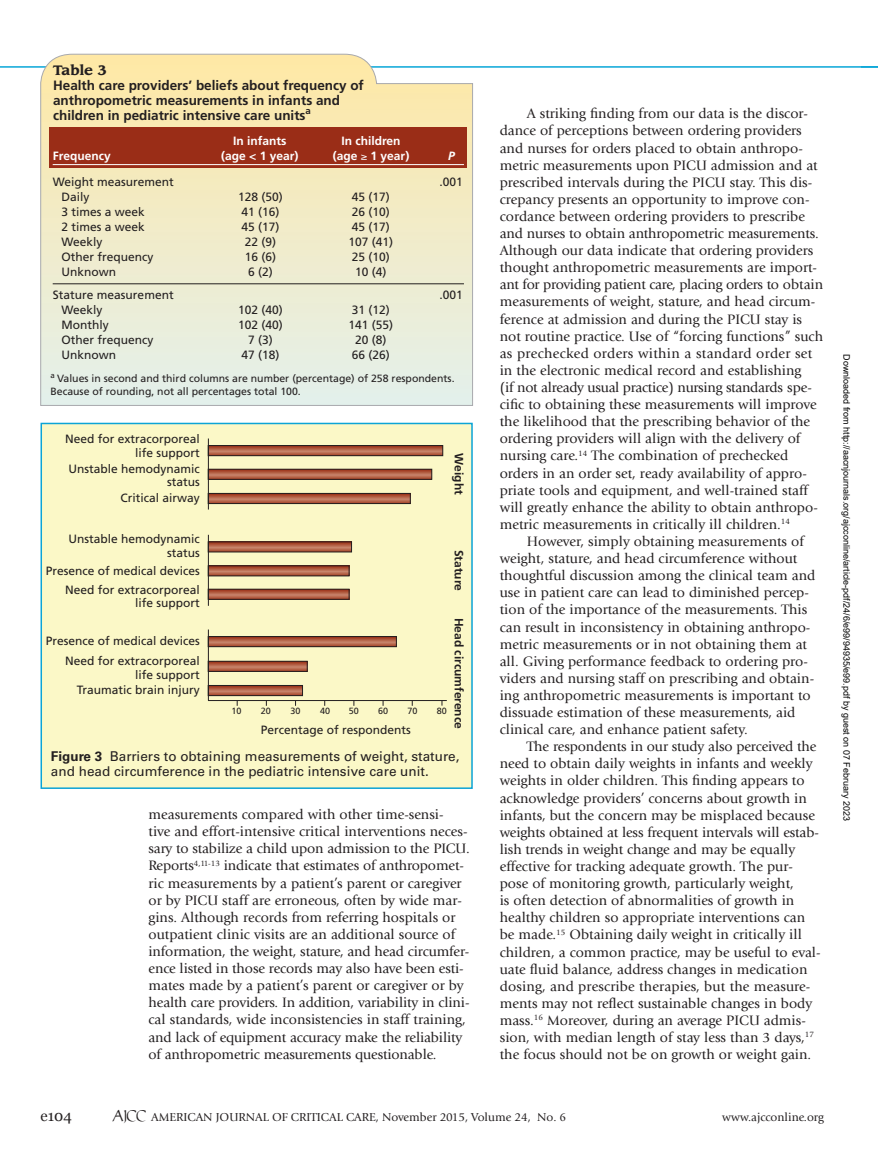
<style>
.page{position:relative;width:878px;height:1175px;background:#fff}
.page>*{position:absolute;margin:0;border:0;box-sizing:border-box;transform-origin:0 0}
.t1{font:15px "Georgia";color:#231f20}
.t2{font:14.25px/17.1px "Giovanni Std";color:#231f20}
.t3{font:700 13.5px/15px "Frutiger";color:#231f20}
.t4{font:13.5px/15px "Univers LT Std";color:#231f20}
.t5{font:700 13.5px "Leawood Std";color:#231f20}
.t6{font:12px/15px "Frutiger";color:#231f20;text-align:right}
.t7{font:12px "Giovanni Std";color:#231f20}
.t8{font:700 12px/15px "Frutiger";color:#fff;text-align:center}
.t9{font:700 12px "Frutiger";color:#231f20}
.t10{font:italic 700 12px "Frutiger";color:#fff}
.t11{font:10.5px/12.6px "Frutiger";color:#231f20}
.t12{font:9px "Arial";color:#000}
.t13{font:9px "Frutiger";color:#231f20}
.s1{font-weight:700}
.s2{font-family:"Publius";font-size:13.5px}
</style>
<div class="page">
<hr style="left:0;top:66px;width:878px;height:2px;background:#08a6d8">
<svg style="left:860px;top:66px;width:18px;height:2px"></svg>
<svg style="left:40px;top:54px;width:433px;height:352px;background:#efebcb"></svg>
<div style="left:49px;top:127px;width:418px;height:41px;background:#9a2d17"></div>
<hr style="left:53px;top:164px;width:411px;height:1px;background:#fff">
<hr style="left:53px;top:283px;width:411px;height:1px;background:#231f20">
<div style="left:40px;top:423px;width:432px;height:366px;background:#fbf8c7;border:2px solid #0ca4d6"></div>
<svg style="left:210px;top:543px;width:140px;height:7px"></svg>
<div style="left:208px;top:541px;width:144px;height:11px;border:1px solid #231f20"></div>
<svg style="left:210px;top:447px;width:231px;height:7px;background:#b7674d"></svg>
<div style="left:208px;top:445px;width:235px;height:11px;border:1px solid #231f20"></div>
<svg style="left:210px;top:471px;width:220px;height:6px"></svg>
<div style="left:208px;top:469px;width:224px;height:10px;border:1px solid #231f20"></div>
<svg style="left:210px;top:495px;width:198px;height:7px"></svg>
<div style="left:208px;top:493px;width:202px;height:11px;border:1px solid #231f20"></div>
<svg style="left:210px;top:567px;width:137px;height:7px"></svg>
<div style="left:208px;top:565px;width:141px;height:11px;border:1px solid #231f20"></div>
<svg style="left:210px;top:591px;width:137px;height:6px"></svg>
<div style="left:208px;top:589px;width:141px;height:10px;border:1px solid #231f20"></div>
<svg style="left:210px;top:663px;width:95px;height:6px"></svg>
<div style="left:208px;top:661px;width:99px;height:10px;border:1px solid #231f20"></div>
<svg style="left:210px;top:687px;width:91px;height:7px"></svg>
<div style="left:208px;top:685px;width:95px;height:11px;border:1px solid #231f20"></div>
<svg style="left:210px;top:638px;width:184px;height:7px"></svg>
<div style="left:208px;top:636px;width:188px;height:11px;border:1px solid #231f20"></div>
<hr style="left:208px;top:535px;width:1px;height:71px;background:#231f20">
<hr style="left:208px;top:438px;width:1px;height:71px;background:#231f20">
<hr style="left:208px;top:629px;width:1px;height:71px;background:#231f20">
<hr style="left:208px;top:700px;width:239px;height:1px;background:#231f20">
<p class="t5" style="left:53px;top:62px;width:55px">Table 3</p>
<p class="t3" style="left:53px;top:78px;width:312px">Health care providers’ beliefs about frequency of anthropometric measurements in infants and children in pediatric intensive care units<sup>a</sup></p>
<p class="t8" style="left:53px;top:148px;width:59px">Frequency</p>
<p class="t6" style="left:61px;top:175px;width:114px;text-align:left;text-indent:-9px">Weight measurement<br>Daily<br>3 times a week<br>2 times a week<br>Weekly<br>Other frequency<br>Unknown</p>
<p class="t6" style="left:61px;top:287px;width:114px;text-align:left;text-indent:-9px">Stature measurement<br>Weekly<br>Monthly<br>Other frequency<br>Unknown</p>
<p class="t8" style="left:221px;top:133px;width:79px">In infants (age &lt; 1 year)</p>
<p class="t6" style="left:238px;top:190px;width:46px;text-align:center">128 (50)<br>41 (16)<br>45 (17)<br>22 (9)<br>16 (6)<br>6 (2)</p>
<p class="t6" style="left:238px;top:302px;width:46px;text-align:center">102 (40)<br>102 (40)<br>7 (3)<br>47 (18)</p>
<p class="t8" style="left:332px;top:133px;width:78px">In children (age ≥ 1 year)</p>
<p class="t6" style="left:348px;top:190px;width:46px;text-align:center">45 (17)<br>26 (10)<br>45 (17)<br>107 (41)<br>25 (10)<br>10 (4)</p>
<p class="t6" style="left:348px;top:302px;width:46px;text-align:center">31 (12)<br>141 (55)<br>20 (8)<br>66 (26)</p>
<p class="t10" style="left:448px;top:149px;width:8px">P</p>
<p class="t6" style="left:439px;top:175px;width:25px">.001</p>
<p class="t6" style="left:439px;top:287px;width:25px">.001</p>
<p class="t11" style="left:50px;top:372px;width:405px"><sup>a</sup> Values in second and third columns are number (percentage) of 258 respondents.<br>Because of rounding, not all percentages total 100.</p>
<p class="t6" style="left:65px;top:432px;width:136px;line-height:13.5px">Need for extracorporeal life support</p>
<p class="t6" style="left:68px;top:462px;width:133px;line-height:13.5px">Unstable hemodynamic status</p>
<p class="t9" style="left:466px;top:453px;width:43px;rotate:90deg">Weight</p>
<p class="t6" style="left:120px;top:490px;width:81px">Critical airway</p>
<p class="t6" style="left:68px;top:532px;width:133px;line-height:13.5px">Unstable hemodynamic status</p>
<p class="t6" style="left:46px;top:564px;width:156px">Presence of medical devices</p>
<p class="t6" style="left:65px;top:583px;width:136px;line-height:13.5px">Need for extracorporeal life support</p>
<p class="t6" style="left:46px;top:633px;width:156px">Presence of medical devices</p>
<p class="t6" style="left:65px;top:654px;width:136px;line-height:13.5px">Need for extracorporeal life support</p>
<p class="t6" style="left:77px;top:682px;width:125px">Traumatic brain injury</p>
<p class="t13" style="left:231px;top:705px;width:12px">10</p>
<p class="t13" style="left:261px;top:705px;width:12px">20</p>
<p class="t13" style="left:290px;top:705px;width:12px">30</p>
<p class="t13" style="left:320px;top:705px;width:12px">40</p>
<p class="t13" style="left:349px;top:705px;width:12px">50</p>
<p class="t13" style="left:378px;top:705px;width:12px">60</p>
<p class="t13" style="left:407px;top:705px;width:12px">70</p>
<p class="t13" style="left:437px;top:705px;width:12px">80</p>
<p class="t6" style="left:261px;top:722px;width:152px">Percentage of respondents</p>
<p class="t9" style="left:466px;top:550px;width:43px;rotate:90deg">Stature</p>
<p class="t9" style="left:466px;top:617px;width:112px;rotate:90deg">Head circumference</p>
<p class="t4" style="left:51px;top:748px;width:410px"><span class="s1">Figure 3</span> Barriers to obtaining measurements of weight, stature, and head circumference in the pediatric intensive care unit.</p>
<p class="t2" style="left:148px;top:806px;width:323px">measurements compared with other time-sensi-<br>tive and effort-intensive critical interventions neces&shy;sary to stabilize a child upon admission to the PICU.<br>Reports<sup>4,11-13</sup> indicate that estimates of anthropomet&shy;ric measurements by a patient’s parent or caregiver or by PICU staff are erroneous, often by wide mar&shy;gins. Although records from referring hospitals or outpatient clinic visits are an additional source of information, the weight, stature, and head circumfer&shy;ence listed in those records may also have been esti&shy;mates made by a patient’s parent or caregiver or by health care providers. In addition, variability in clini&shy;cal standards, wide inconsistencies in staff training, and lack of equipment accuracy make the reliability of anthropometric measurements questionable.</p>
<p class="t2" style="left:499px;top:105px;width:325px;text-indent:27px">A striking finding from our data is the discor&shy;dance of perceptions between ordering providers and nurses for orders placed to obtain anthropo&shy;metric measurements upon PICU admission and at prescribed intervals during the PICU stay. This dis&shy;crepancy presents an opportunity to improve con&shy;cordance between ordering providers to prescribe and nurses to obtain anthropometric measurements.<br>Although our data indicate that ordering providers thought anthropometric measurements are import&shy;ant for providing patient care, placing orders to obtain measurements of weight, stature, and head circum&shy;ference at admission and during the PICU stay is not routine practice. Use of “forcing functions” such as prechecked orders within a standard order set in the electronic medical record and establishing<br>(if not already usual practice) nursing standards spe&shy;cific to obtaining these measurements will improve the likelihood that the prescribing behavior of the ordering providers will align with the delivery of nursing care.<sup>14</sup> The combination of prechecked orders in an order set, ready availability of appro&shy;priate tools and equipment, and well-trained staff will greatly enhance the ability to obtain anthropo&shy;metric measurements in critically ill children.<sup>14</sup></p>
<p class="t2" style="left:499px;top:533px;width:317px;text-indent:27px">However, simply obtaining measurements of weight, stature, and head circumference without thoughtful discussion among the clinical team and use in patient care can lead to diminished percep&shy;tion of the importance of the measurements. This can result in inconsistency in obtaining anthropo&shy;metric measurements or in not obtaining them at all. Giving performance feedback to ordering pro&shy;viders and nursing staff on prescribing and obtain&shy;ing anthropometric measurements is important to dissuade estimation of these measurements, aid clinical care, and enhance patient safety.</p>
<p class="t2" style="left:499px;top:738px;width:322px;text-indent:27px">The respondents in our study also perceived the need to obtain daily weights in infants and weekly weights in older children. This finding appears to acknowledge providers’ concerns about growth in infants, but the concern may be misplaced because weights obtained at less frequent intervals will estab&shy;lish trends in weight change and may be equally effective for tracking adequate growth. The pur&shy;pose of monitoring growth, particularly weight,<br>is often detection of abnormalities of growth in healthy children so appropriate interventions can be made.<sup>15</sup> Obtaining daily weight in critically ill children, a common practice, may be useful to eval&shy;uate fluid balance, address changes in medication dosing, and prescribe therapies, but the measure&shy;ments may not reflect sustainable changes in body mass.<sup>16</sup> Moreover, during an average PICU admis&shy;sion, with median length of stay less than 3 days,<sup>17 </sup>the focus should not be on growth or weight gain.</p>
<p class="t12" style="left:850px;top:354px;width:468px;rotate:90deg">Downloaded from http://aacnjournals.org/ajcconline/article-pdf/24/6/e99/94935/e99.pdf by guest on 07 February 2023</p>
<p class="t1" style="left:40px;top:1104px;width:33px">e104</p>
<p class="t7" style="left:112px;top:1110px;width:455px"><span class="s2">AJCC</span> AMERICAN JOURNAL OF CRITICAL CARE, November 2015, Volume 24, No. 6</p>
<p class="t7" style="left:722px;top:1110px;width:103px">www.ajcconline.org</p>
</div>
